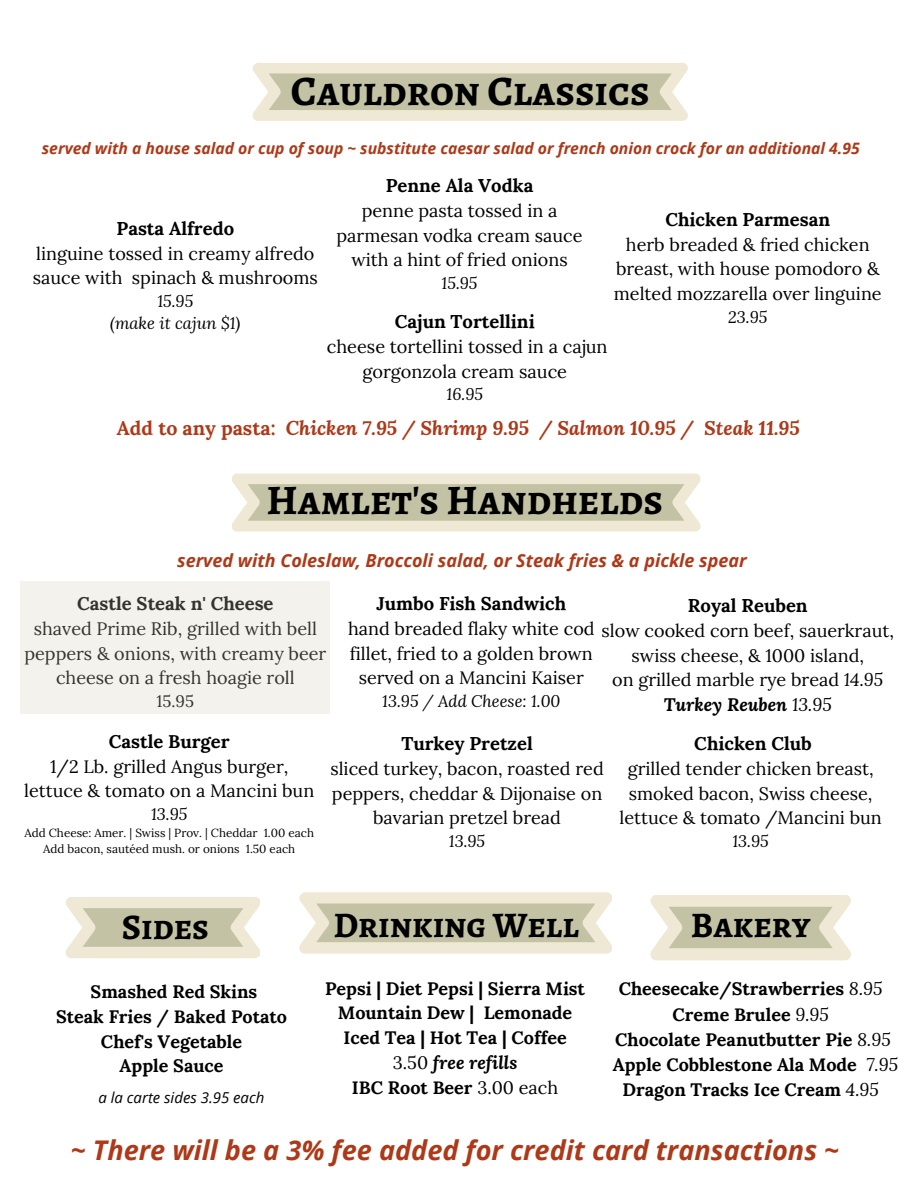
<style>
.page{position:relative;width:918px;height:1188px;background:#fff}
.page>*{position:absolute;margin:0;border:0;box-sizing:border-box;transform-origin:0 0}
.t1{font:700 42px "Alegreya SC";color:#000}
.t2{font:700 36px "Alegreya SC";color:#000}
.t3{font:italic 700 27.15px "Open Sans";color:#ae3919}
.t4{font:italic 700 19.5px "Lora";color:#ae3919}
.t5{font:700 18.45px "Lora";color:#000}
.t6{font:18.15px/24.8px "Lora";color:#000;text-align:center}
.t7{font:18px/24.8px "Lora";color:#000;text-align:center}
.t8{font:700 18px/24.8px "Lora";color:#000;text-align:center}
.t9{font:italic 700 18px "Open Sans";color:#ae3919}
.t10{font:italic 16.5px/22.5px "Lora";color:#000;text-align:center}
.t11{font:16.5px "Lora";color:#000}
.t12{font:italic 700 15.75px "Open Sans";color:#ae3919}
.t13{font:italic 15px "Open Sans";color:#000}
.t14{font:11.7px "Lora";color:#000}
.s1{font-style:normal}
.s2{font-style:italic}
.s3{font-weight:700;font-style:italic}
.s4{font-weight:400}
.s5{font-weight:400;font-style:italic}
</style>
<div class="page">
<svg style="left:232px;top:474px;width:469px;height:58px;background:#d6d3ba"></svg>
<svg style="left:66px;top:897px;width:194px;height:61px;background:#dad7c0"></svg>
<svg style="left:650px;top:895px;width:201px;height:65px;background:#dbd7c0"></svg>
<svg style="left:299px;top:892px;width:313px;height:62px;background:#d8d5bd"></svg>
<svg style="left:253px;top:63px;width:435px;height:58px;background:#d6d3ba"></svg>
<div style="left:21px;top:581px;width:309px;height:133px;background:#f4f2ec"></div>
<h2 class="t1" style="left:291px;top:63px;width:360px">Cauldron Classics</h2>
<h3 class="t12" style="left:42px;top:137px;width:819px">served with a house salad or cup of soup ~ substitute caesar salad or french onion crock for an additional 4.95</h3>
<h5 class="t5" style="left:117px;top:216px;width:119px">Pasta Alfredo</h5>
<h5 class="t7" style="left:33px;top:241px;width:287px;text-align:left">linguine tossed in creamy alfredo sauce with spinach &amp; mushrooms</h5>
<h5 class="t10" style="left:110px;top:289px;width:132px">15.95<br>(make it cajun $1)</h5>
<h5 class="t5" style="left:386px;top:174px;width:149px">Penne Ala Vodka</h5>
<h5 class="t7" style="left:337px;top:198px;width:247px">penne pasta tossed in a parmesan vodka cream sauce with a hint of fried onions</h5>
<h5 class="t10" style="left:442px;top:271px;width:38px">15.95</h5>
<p class="t5" style="left:665px;top:207px;width:166px">Chicken Parmesan</p>
<p class="t7" style="left:614px;top:232px;width:269px">herb breaded &amp; fried chicken breast, with house pomodoro &amp; melted mozzarella over linguine</p>
<p class="t10" style="left:728px;top:305px;width:41px">23.95</p>
<p class="t5" style="left:395px;top:310px;width:141px">Cajun Tortellini</p>
<p class="t6" style="left:327px;top:334px;width:282px">cheese tortellini tossed in a cajun gorgonzola cream sauce</p>
<p class="t10" style="left:447px;top:383px;width:38px">16.95</p>
<h4 class="t4" style="left:117px;top:415px;width:578px"><span class="s1">Add to any pasta:</span> Chicken 7.95 / Shrimp 9.95 / Salmon 10.95 /</h4>
<p class="t4" style="left:704px;top:415px;width:97px">Steak 11.95</p>
<h4 class="t1" style="left:267px;top:472px;width:398px">Hamlet's Handhelds</h4>
<h1 class="t9" style="left:177px;top:548px;width:571px">served with Coleslaw, Broccoli salad, or Steak fries &amp; a pickle spear</h1>
<p class="t5" style="left:77px;top:592px;width:198px">Castle Steak n' Cheese</p>
<p class="t7" style="left:24px;top:616px;width:303px">shaved Prime Rib, grilled with bell peppers &amp; onions, with creamy beer cheese on a fresh hoagie roll</p>
<p class="t11" style="left:157px;top:690px;width:39px">15.95</p>
<h5 class="t5" style="left:376px;top:592px;width:191px">Jumbo Fish Sandwich</h5>
<h5 class="t7" style="left:348px;top:616px;width:248px">hand breaded flaky white cod fillet, fried to a golden brown served on a Mancini Kaiser</h5>
<h5 class="t10" style="left:382px;top:689px;width:180px">13.95 / Add Cheese: 1.00</h5>
<h5 class="t5" style="left:688px;top:593px;width:121px">Royal Reuben</h5>
<h5 class="t7" style="left:602px;top:618px;width:294px">slow cooked corn beef, sauerkraut, swiss cheese, &amp; 1000 island,<br>on grilled marble rye bread <span class="s2">14.95<br></span><span class="s3">Turkey Reuben</span> <span class="s2">13.95</span></h5>
<h1 class="t5" style="left:109px;top:730px;width:122px">Castle Burger</h1>
<h6 class="t7" style="left:50px;top:754px;width:240px">1/2 Lb. grilled Angus burger,</h6>
<h5 class="t7" style="left:24px;top:778px;width:292px">lettuce &amp; tomato on a Mancini bun</h5>
<h5 class="t10" style="left:151px;top:803px;width:38px">13.95</h5>
<h5 class="t14" style="left:24px;top:825px;width:291px">Add Cheese: Amer. | Swiss | Prov. | Cheddar 1.00 each</h5>
<h5 class="t14" style="left:43px;top:841px;width:254px">Add bacon, sautéed mush. or onions 1.50 each</h5>
<p class="t5" style="left:401px;top:732px;width:133px">Turkey Pretzel</p>
<p class="t7" style="left:330px;top:756px;width:275px">sliced turkey, bacon, roasted red peppers, cheddar &amp; Dijonaise on bavarian pretzel bread</p>
<p class="t10" style="left:449px;top:829px;width:38px">13.95</p>
<h4 class="t5" style="left:694px;top:732px;width:119px">Chicken Club</h4>
<h4 class="t7" style="left:619px;top:756px;width:264px">grilled tender chicken breast, smoked bacon, Swiss cheese, lettuce &amp; tomato /Mancini bun</h4>
<h4 class="t10" style="left:732px;top:829px;width:38px">13.95</h4>
<p class="t2" style="left:122px;top:902px;width:89px">Sides</p>
<p class="t2" style="left:333px;top:900px;width:247px">Drinking Well</p>
<p class="t2" style="left:691px;top:900px;width:121px">Bakery</p>
<h5 class="t8" style="left:56px;top:979px;width:233px">Smashed Red Skins<br>Steak Fries / Baked Potato<br>Chef's Vegetable<br>Apple Sauce</h5>
<h5 class="t8" style="left:325px;top:976px;width:261px">Pepsi | Diet Pepsi | Sierra Mist<br>Mountain Dew | Lemonade<br>Iced Tea | Hot Tea | Coffee<br><span class="s4">3.50</span> <span class="s2">free refills<br></span>IBC Root Beer <span class="s4">3.00 each</span></h5>
<h2 class="t8" style="left:613px;top:976px;width:287px">Cheesecake/Strawberries <span class="s5">8.95<br></span>Creme Brulee <span class="s5">9.95<br></span>Chocolate Peanutbutter Pie <span class="s5">8.95<br></span>Apple Cobblestone Ala Mode <span class="s5">7.95<br></span>Dragon Tracks Ice Cream <span class="s5">4.95</span></h2>
<p class="t13" style="left:98px;top:1087px;width:168px">a la carte sides 3.95 each</p>
<h5 class="t3" style="left:71px;top:1131px;width:770px">~ There will be a 3% fee added for credit card transactions ~</h5>
</div>
